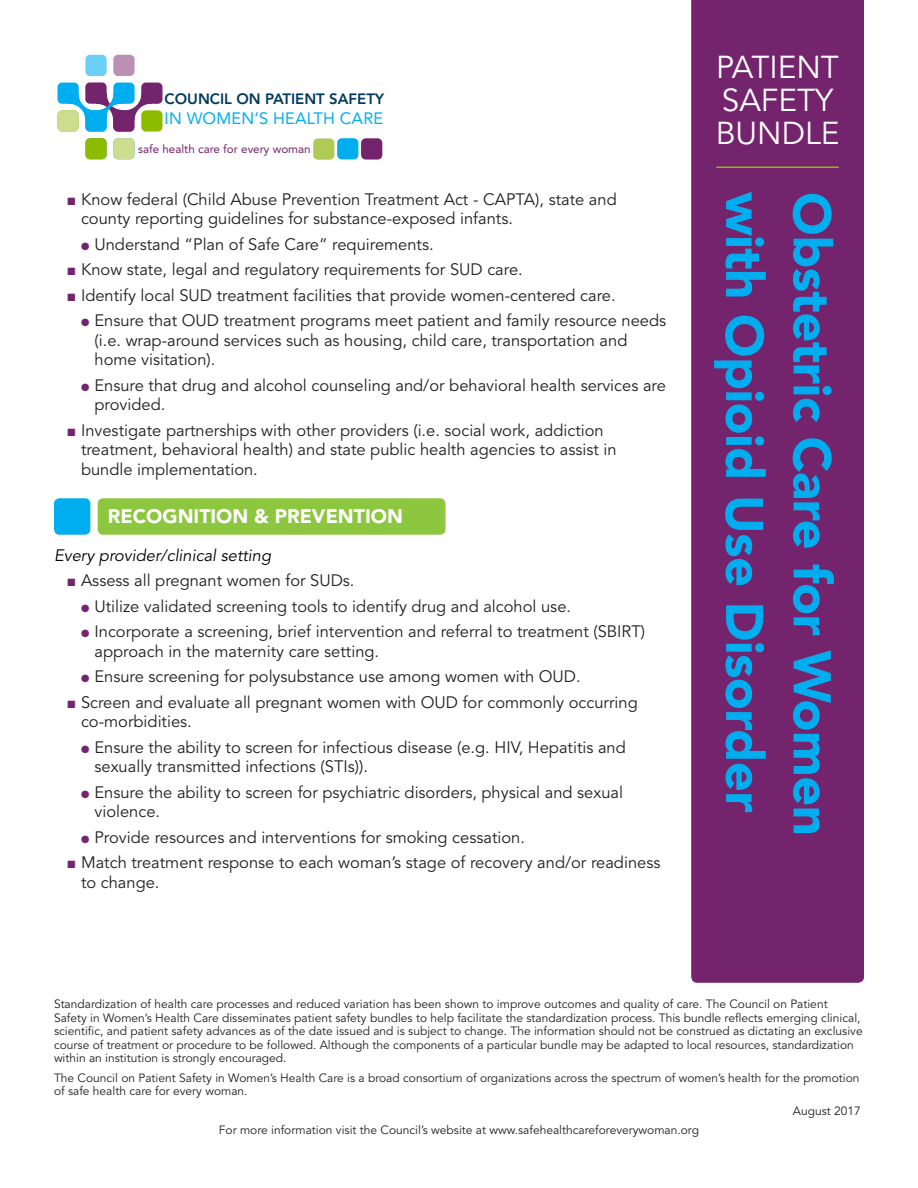
<style>
.page{position:relative;width:918px;height:1188px;background:#fff}
.page>*{position:absolute;margin:0;border:0;box-sizing:border-box;transform-origin:0 0}
.Headline{font:900 52.5px "Avenir";letter-spacing:-.01em;color:#00aeef}
.Bundle{font:31.5px/33px "Avenir";color:#fff}
.Subhead_Reverse{font:900 19.5px "Avenir";color:#fff}
.t1{font:16.5px/19.5px "Avenir";color:#231f20}
.Body_Italic{font:italic 16.5px "Avenir";color:#000}
.t2{font:16.35px "Avenir";letter-spacing:.01em;color:#00aeef}
.t3{font:800 15px "Avenir";color:#003a5d}
.Subtext{font:12px/13.5px "Avenir";color:#231f20}
.t4{font:11.7px "Avenir";color:#74246c}
.s1{color:#74246c}
</style>
<div class="page">
<div style="left:54px;top:498px;width:36px;height:37px;background:#00aeef;border-radius:5px"></div>
<div style="left:98px;top:498px;width:348px;height:37px;background:#8dc63f;border-radius:5px"></div>
<svg style="left:113px;top:55px;width:22px;height:21px"></svg>
<svg style="left:85px;top:55px;width:22px;height:21px"></svg>
<svg style="left:113px;top:138px;width:22px;height:21px"></svg>
<svg style="left:85px;top:138px;width:22px;height:21px"></svg>
<svg style="left:57px;top:82px;width:106px;height:50px"></svg>
<svg style="left:313px;top:138px;width:69px;height:22px;background:#789ba0"></svg>
<div style="left:691px;top:0;width:173px;height:983px;background:#74246c"></div>
<hr style="left:716px;top:166px;width:123px;height:2px;background:#8dbb00">
<p class="t3" style="left:165px;top:90px;width:221px">COUNCIL ON PATIENT SAFETY</p>
<p class="t2" style="left:165px;top:109px;width:220px">IN WOMEN’S HEALTH CARE</p>
<p class="t4" style="left:138px;top:142px;width:174px">safe health care for every woman</p>
<p class="t1" style="left:81px;top:190px;width:537px;text-indent:-14px"><span class="s1">■</span> Know federal (Child Abuse Prevention Treatment Act - CAPTA), state and county reporting guidelines for substance-exposed infants.</p>
<p class="t1" style="left:81px;top:235px;width:354px"><span class="s1">●</span> Understand “Plan of Safe Care” requirements.</p>
<p class="t1" style="left:68px;top:260px;width:457px"><span class="s1">■</span> Know state, legal and regulatory requirements for SUD care.</p>
<p class="t1" style="left:68px;top:286px;width:550px"><span class="s1">■</span> Identify local SUD treatment facilities that provide women-centered care.</p>
<p class="t1" style="left:94px;top:311px;width:573px;text-indent:-14px"><span class="s1">●</span> Ensure that OUD treatment programs meet patient and family resource needs (i.e. wrap-around services such as housing, child care, transportation and home visitation).</p>
<p class="t1" style="left:94px;top:376px;width:573px;text-indent:-14px"><span class="s1">●</span> Ensure that drug and alcohol counseling and/or behavioral health services are provided.</p>
<p class="t1" style="left:81px;top:421px;width:537px;text-indent:-14px"><span class="s1">■</span> Investigate partnerships with other providers (i.e. social work, addiction treatment, behavioral health) and state public health agencies to assist in bundle implementation.</p>
<p class="Subhead_Reverse" style="left:108px;top:505px;width:296px">RECOGNITION &amp; PREVENTION</p>
<p class="Body_Italic" style="left:54px;top:546px;width:219px">Every provider/clinical setting</p>
<p class="t1" style="left:68px;top:571px;width:289px"><span class="s1">■</span> Assess all pregnant women for SUDs.</p>
<p class="t1" style="left:81px;top:597px;width:492px"><span class="s1">●</span> Utilize validated screening tools to identify drug and alcohol use.</p>
<p class="t1" style="left:94px;top:622px;width:552px;text-indent:-14px"><span class="s1">●</span> Incorporate a screening, brief intervention and referral to treatment (SBIRT) approach in the maternity care setting.</p>
<p class="t1" style="left:81px;top:667px;width:501px"><span class="s1">●</span> Ensure screening for polysubstance use among women with OUD.</p>
<p class="t1" style="left:81px;top:693px;width:558px;text-indent:-14px"><span class="s1">■</span> Screen and evaluate all pregnant women with OUD for commonly occurring co-morbidities.</p>
<p class="t1" style="left:94px;top:738px;width:533px;text-indent:-14px"><span class="s1">●</span> Ensure the ability to screen for infectious disease (e.g. HIV, Hepatitis and sexually transmitted infections (STIs)).</p>
<p class="t1" style="left:94px;top:783px;width:530px;text-indent:-14px"><span class="s1">●</span> Ensure the ability to screen for psychiatric disorders, physical and sexual violence.</p>
<p class="t1" style="left:81px;top:828px;width:446px"><span class="s1">●</span> Provide resources and interventions for smoking cessation.</p>
<p class="t1" style="left:81px;top:853px;width:581px;text-indent:-14px"><span class="s1">■</span> Match treatment response to each woman’s stage of recovery and/or readiness to change.</p>
<p class="Bundle" style="left:716px;top:52px;width:125px">PATIENT<br>SAFETY<br>BUNDLE</p>
<p class="Headline" style="left:776px;top:192px;width:622px;rotate:90deg">with Opioid Use Disorder</p>
<p class="Headline" style="left:844px;top:192px;width:645px;rotate:90deg">Obstetric Care for Women</p>
<p class="Subtext" style="left:54px;top:998px;width:810px">Standardization of health care processes and reduced variation has been shown to improve outcomes and quality of care. The Council on Patient Safety in Women’s Health Care disseminates patient safety bundles to help facilitate the standardization process. This bundle reflects emerging clinical, scientific, and patient safety advances as of the date issued and is subject to change. The information should not be construed as dictating an exclusive course of treatment or procedure to be followed. Although the components of a particular bundle may be adapted to local resources, standardization within an institution is strongly encouraged.</p>
<p class="Subtext" style="left:54px;top:1071px;width:807px">The Council on Patient Safety in Women’s Health Care is a broad consortium of organizations across the spectrum of women’s health for the promotion of safe health care for every woman.</p>
<p class="Subtext" style="left:793px;top:1104px;width:70px">August 2017</p>
<p class="Subtext" style="left:219px;top:1124px;width:482px">For more information visit the Council’s website at www.safehealthcareforeverywoman.org</p>
</div>
